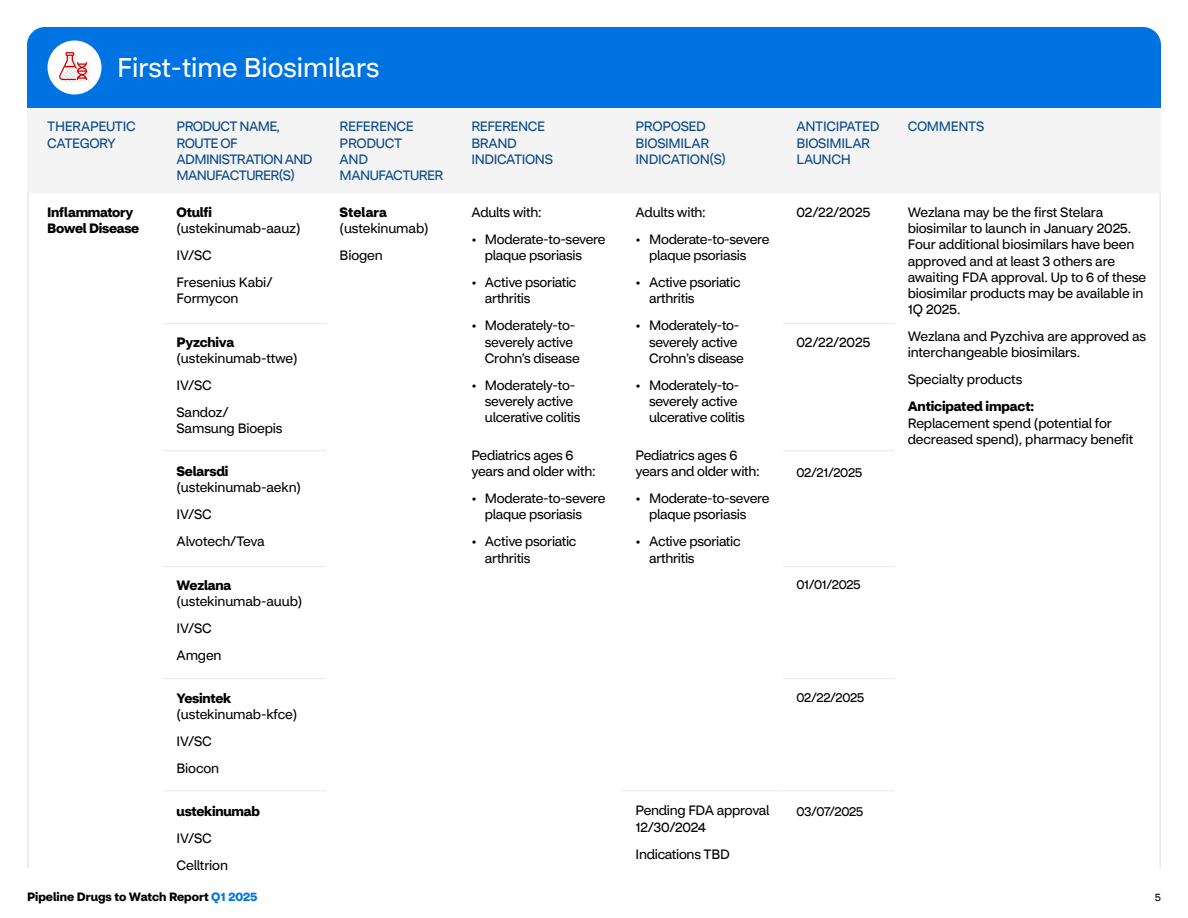
<style>
.page{position:relative;width:1188px;height:918px;background:#fff}
.page>*{position:absolute;margin:0;border:0;box-sizing:border-box;transform-origin:0 0}
.t1{font:27px "CVS Health Sans";color:#fff}
.TBody{font:13.5px/16.2px "CVS Health Sans";letter-spacing:-.02em;color:#000}
.THeader{font:13.5px/16.2px "CVS Health Sans";letter-spacing:-.025em;color:#0a4b8c}
.THeader-2{font:13.5px/16.2px "CVS Health Sans";letter-spacing:-.045em;color:#0a4b8c}
.TBody-2{font:700 13.5px/16.2px "CVS Health Sans";letter-spacing:-.02em;color:#000}
.TBody-3{font:12.75px "CVS Health Sans";letter-spacing:-.025em;color:#000}
.t2{font:700 12px "CVS Health Sans";color:#000}
.t3{font:10.5px "CVS Health Sans";color:#000}
.s1{font-weight:700}
.s2{color:#0073e3}
</style>
<div class="page">
<div style="left:27px;top:27px;width:1134px;height:81px;background:#0073e3"></div>
<div style="left:48px;top:40px;width:54px;height:54px;background:#fff;border-radius:50%"></div>
<svg style="left:59px;top:52px;width:31px;height:31px"></svg>
<div style="left:27px;top:108px;width:1134px;height:86px;background:#f4f4f4"></div>
<hr style="left:163px;top:323px;width:163px;height:1px;background:#e9e9e9">
<hr style="left:783px;top:323px;width:111px;height:1px;background:#e9e9e9">
<hr style="left:163px;top:450px;width:163px;height:1px;background:#e9e9e9">
<hr style="left:783px;top:450px;width:111px;height:1px;background:#e9e9e9">
<hr style="left:163px;top:566px;width:163px;height:1px;background:#e9e9e9">
<hr style="left:783px;top:566px;width:111px;height:1px;background:#e9e9e9">
<hr style="left:163px;top:678px;width:163px;height:1px;background:#e9e9e9">
<hr style="left:783px;top:678px;width:111px;height:1px;background:#e9e9e9">
<hr style="left:163px;top:790px;width:163px;height:1px;background:#e9e9e9">
<hr style="left:783px;top:790px;width:111px;height:1px;background:#e9e9e9">
<hr style="left:622px;top:790px;width:160px;height:1px;background:#e9e9e9">
<h2 class="t1" style="left:117px;top:52px;width:264px">First-time Biosimilars</h2>
<p class="THeader" style="left:47px;top:119px;width:90px">THERAPEUTIC<br>CATEGORY</p>
<p class="THeader-2" style="left:177px;top:119px;width:138px">PRODUCT NAME,<br>ROUTE OF<br>ADMINISTRATION AND<br>MANUFACTURER(S)</p>
<p class="THeader" style="left:340px;top:119px;width:105px">REFERENCE<br>PRODUCT<br>AND<br>MANUFACTURER</p>
<p class="THeader" style="left:471px;top:119px;width:83px">REFERENCE<br>BRAND<br>INDICATIONS</p>
<p class="THeader" style="left:636px;top:119px;width:92px">PROPOSED<br>BIOSIMILAR<br>INDICATION(S)</p>
<p class="THeader" style="left:796px;top:119px;width:84px">ANTICIPATED<br>BIOSIMILAR<br>LAUNCH</p>
<p class="THeader" style="left:908px;top:119px;width:78px">COMMENTS</p>
<p class="TBody-2" style="left:47px;top:204px;width:94px">Inflammatory<br>Bowel Disease</p>
<p class="TBody" style="left:177px;top:204px;width:125px"><span class="s1">Otulfi </span>(ustekinumab-aauz)</p>
<p class="TBody" style="left:177px;top:247px;width:37px">IV/SC</p>
<p class="TBody" style="left:177px;top:274px;width:98px">Fresenius Kabi/<br>Formycon</p>
<p class="TBody" style="left:177px;top:334px;width:123px"><span class="s1">Pyzchiva </span>(ustekinumab-ttwe)</p>
<p class="TBody" style="left:177px;top:377px;width:37px">IV/SC</p>
<p class="TBody" style="left:177px;top:404px;width:108px">Sandoz/<br>Samsung Bioepis</p>
<p class="TBody" style="left:177px;top:463px;width:126px"><span class="s1">Selarsdi </span>(ustekinumab-aekn)</p>
<p class="TBody" style="left:177px;top:507px;width:37px">IV/SC</p>
<p class="TBody" style="left:177px;top:534px;width:90px">Alvotech/Teva</p>
<p class="TBody" style="left:177px;top:577px;width:127px"><span class="s1">Wezlana </span>(ustekinumab-auub)</p>
<p class="TBody" style="left:177px;top:620px;width:37px">IV/SC</p>
<p class="TBody" style="left:177px;top:647px;width:47px">Amgen</p>
<p class="TBody" style="left:177px;top:690px;width:122px"><span class="s1">Yesintek </span>(ustekinumab-kfce)</p>
<p class="TBody" style="left:177px;top:733px;width:37px">IV/SC</p>
<p class="TBody" style="left:177px;top:760px;width:44px">Biocon</p>
<p class="TBody-2" style="left:177px;top:804px;width:85px">ustekinumab</p>
<p class="TBody" style="left:177px;top:831px;width:37px">IV/SC</p>
<p class="TBody" style="left:177px;top:858px;width:53px">Celltrion</p>
<p class="TBody" style="left:908px;top:204px;width:240px">Wezlana may be the first Stelara biosimilar to launch in January 2025.<br>Four additional biosimilars have been approved and at least 3 others are awaiting FDA approval. Up to 6 of these biosimilar products may be available in<br>1Q 2025.</p>
<p class="TBody" style="left:908px;top:328px;width:240px">Wezlana and Pyzchiva are approved as interchangeable biosimilars.</p>
<p class="TBody" style="left:908px;top:372px;width:116px">Specialty products</p>
<p class="TBody" style="left:908px;top:399px;width:227px"><span class="s1">Anticipated impact:<br></span>Replacement spend (potential for decreased spend), pharmacy benefit</p>
<p class="TBody" style="left:796px;top:204px;width:75px">02/22/2025</p>
<p class="TBody" style="left:636px;top:204px;width:72px">Adults with:</p>
<p class="TBody" style="left:649px;top:231px;width:122px;text-indent:-14px">• Moderate-to-severe plaque psoriasis</p>
<p class="TBody" style="left:649px;top:274px;width:93px;text-indent:-14px">• Active psoriatic arthritis</p>
<p class="TBody" style="left:649px;top:318px;width:96px;text-indent:-14px">• Moderately-to&shy;severely active<br>Crohn’s disease</p>
<p class="TBody" style="left:649px;top:377px;width:97px;text-indent:-14px">• Moderately-to&shy;severely active ulcerative colitis</p>
<p class="TBody" style="left:636px;top:447px;width:126px">Pediatrics ages 6 years and older with:</p>
<p class="TBody" style="left:649px;top:490px;width:122px;text-indent:-14px">• Moderate-to-severe plaque psoriasis</p>
<p class="TBody" style="left:649px;top:534px;width:93px;text-indent:-14px">• Active psoriatic arthritis</p>
<p class="TBody" style="left:340px;top:204px;width:90px"><span class="s1">Stelara </span>(ustekinumab)</p>
<p class="TBody" style="left:340px;top:247px;width:45px">Biogen</p>
<p class="TBody" style="left:471px;top:204px;width:72px">Adults with:</p>
<p class="TBody" style="left:485px;top:231px;width:122px;text-indent:-14px">• Moderate-to-severe plaque psoriasis</p>
<p class="TBody" style="left:485px;top:274px;width:93px;text-indent:-14px">• Active psoriatic arthritis</p>
<p class="TBody" style="left:485px;top:318px;width:96px;text-indent:-14px">• Moderately-to&shy;severely active<br>Crohn’s disease</p>
<p class="TBody" style="left:485px;top:377px;width:97px;text-indent:-14px">• Moderately-to&shy;severely active ulcerative colitis</p>
<p class="TBody" style="left:471px;top:447px;width:126px">Pediatrics ages 6 years and older with:</p>
<p class="TBody" style="left:485px;top:490px;width:122px;text-indent:-14px">• Moderate-to-severe plaque psoriasis</p>
<p class="TBody" style="left:485px;top:534px;width:93px;text-indent:-14px">• Active psoriatic arthritis</p>
<p class="TBody" style="left:796px;top:334px;width:75px">02/22/2025</p>
<p class="TBody-3" style="left:796px;top:464px;width:67px">02/21/2025</p>
<p class="TBody-3" style="left:796px;top:577px;width:66px">01/01/2025</p>
<p class="TBody-3" style="left:796px;top:689px;width:70px">02/22/2025</p>
<p class="TBody" style="left:636px;top:803px;width:135px">Pending FDA approval<br>12/30/2024</p>
<p class="TBody" style="left:636px;top:846px;width:96px">Indications TBD</p>
<p class="TBody-3" style="left:796px;top:804px;width:69px">03/07/2025</p>
<p class="t2" style="left:27px;top:889px;width:232px">Pipeline Drugs to Watch Report <span class="s2">Q1 2025</span></p>
<p class="t3" style="left:1155px;top:891px;width:8px">5</p>
</div>
